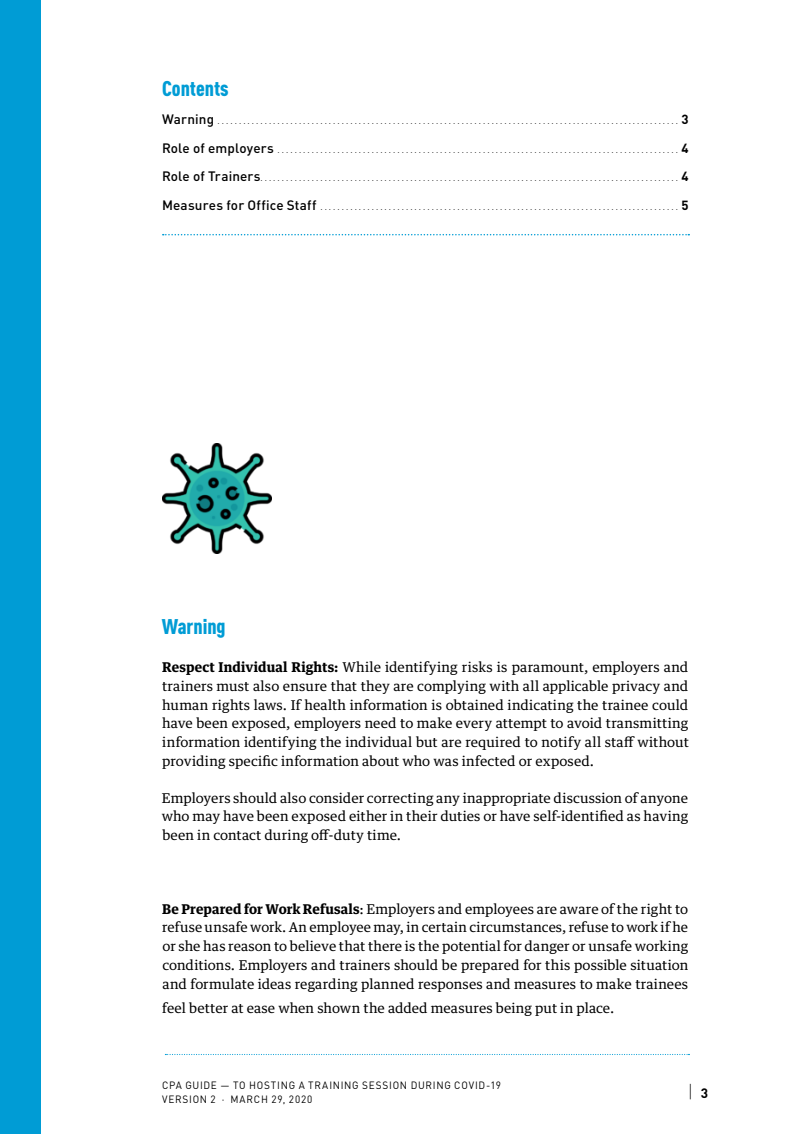
<style>
.page{position:relative;width:810px;height:1134px;background:#fff}
.page>*{position:absolute;margin:0;border:0;box-sizing:border-box;transform-origin:0 0}
.Titre_Guides{font:900 21px "DIN Cond";color:#009cd5}
.t1{font:300 18px "DIN Cond";color:#000}
.Texte_Guides{font:13.5px/18.8px "Guardian Text Egyp";letter-spacing:.01em;color:#000;text-align:justify}
.t2{font:10.5px/14.2px "DIN";letter-spacing:.075em;color:#000;scale:.95 1}
.t3{font:8.25px "DIN";color:#000}
.s1{font-weight:500;font-size:13.5px}
.s2{font-weight:700;font-size:13.2px}
.s3{font-weight:700}
.s4{font-family:"DIN";font-weight:700;font-size:13.5px}
</style>
<div class="page">
<div style="left:0;top:0;width:40px;height:1134px;background:#009cd5"></div>
<svg style="left:165px;top:1054px;width:524px;height:1px"></svg>
<svg style="left:163px;top:234px;width:526px;height:1px"></svg>
<img style="left:162px;top:444px;width:109px;height:109px">
<p class="Titre_Guides" style="left:162px;top:75px;width:68px">Contents</p>
<p class="t3" style="left:162px;top:116px;width:528px"><span class="s1">Warning</span> . . . . . . . . . . . . . . . . . . . . . . . . . . . . . . . . . . . . . . . . . . . . . . . . . . . . . . . . . . . . . . . . . . . . . . . . . . . . . . . . . . . . . . . . . . . . . . . . . . . . . . . . . . . . <span class="s2">3</span></p>
<p class="t3" style="left:162px;top:145px;width:528px"><span class="s1">Role of employers</span> . . . . . . . . . . . . . . . . . . . . . . . . . . . . . . . . . . . . . . . . . . . . . . . . . . . . . . . . . . . . . . . . . . . . . . . . . . . . . . . . . . . . . . . . . . . . . . <span class="s2">4</span></p>
<p class="t3" style="left:162px;top:173px;width:528px"><span class="s1">Role of Trainers</span>.................................................................................................. <span class="s2">4</span></p>
<p class="t3" style="left:162px;top:202px;width:528px"><span class="s1">Measures for Office Staff</span> . . . . . . . . . . . . . . . . . . . . . . . . . . . . . . . . . . . . . . . . . . . . . . . . . . . . . . . . . . . . . . . . . . . . . . . . . . . . . . . . . . . . <span class="s2">5</span></p>
<p class="Titre_Guides" style="left:162px;top:613px;width:65px">Warning</p>
<p class="Texte_Guides" style="left:162px;top:656px;width:528px"><span class="s3">Respect Individual Rights:</span> While identifying risks is paramount, employers and trainers must also ensure that they are complying with all applicable privacy and human rights laws. If health information is obtained indicating the trainee could have been exposed, employers need to make every attempt to avoid transmitting information identifying the individual but are required to notify all staff without providing specific information about who was infected or exposed.</p>
<p class="Texte_Guides" style="left:162px;top:787px;width:528px">Employers should also consider correcting any inappropriate discussion of anyone who may have been exposed either in their duties or have self-identified as having been in contact during off-duty time.</p>
<p class="Texte_Guides" style="left:162px;top:898px;width:528px"><span class="s3">Be Prepared for Work Refusals</span>: Employers and employees are aware of the right to refuse unsafe work. An employee may, in certain circumstances, refuse to work if he or she has reason to believe that there is the potential for danger or unsafe working conditions. Employers and trainers should be prepared for this possible situation and formulate ideas regarding planned responses and measures to make trainees</p>
<p class="Texte_Guides" style="left:162px;top:997px;width:454px">feel better at ease when shown the added measures being put in place.</p>
<p class="t2" style="left:162px;top:1078px;width:359px">CPA GUIDE — TO HOSTING A TRAINING SESSION DURING COVID-19<br>VERSION 2 · MARCH 29, 2020</p>
<h2 class="t1" style="left:688px;top:1081px;width:21px">| <span class="s4">3</span></h2>
</div>
